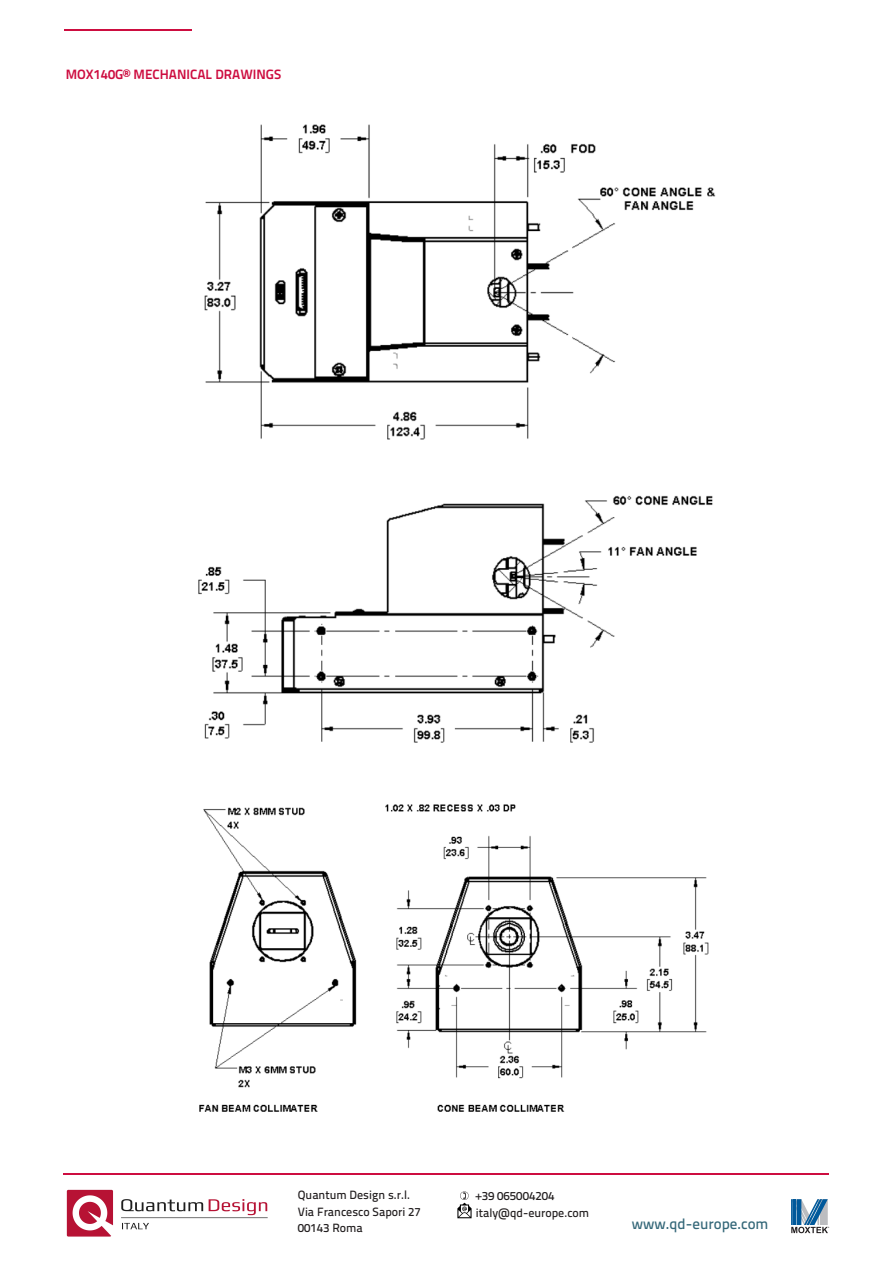
<style>
.page{position:relative;width:893px;height:1263px;background:#fff}
.page>*{position:absolute;margin:0;border:0;box-sizing:border-box;transform-origin:0 0}
.t1{font:500 15px "Titillium Text 22 L";color:#356879}
.t2{font:700 13.5px "Titillium Text 22 L";color:#cd0d40}
.t3{font:500 12px/16.5px "Titillium Text 22 L";color:#231f20}
</style>
<div class="page">
<hr style="left:64px;top:29px;width:127px;height:2px;background:#cd0d40">
<svg style="left:791px;top:1199px;width:38px;height:34px"></svg>
<hr style="left:793px;top:1199px;width:3px;height:26px;background:#00599b">
<hr style="left:64px;top:1174px;width:765px;height:1px;background:#cd0d40">
<svg style="left:460px;top:1191px;width:9px;height:9px"></svg>
<img style="left:457px;top:1203px;width:15px;height:15px">
<img style="left:66px;top:1189px;width:202px;height:48px">
<img style="left:204px;top:124px;width:512px;height:316px">
<img style="left:198px;top:495px;width:515px;height:248px">
<img style="left:199px;top:804px;width:510px;height:308px">
<p class="t2" style="left:66px;top:63px;width:217px">MOX140G® MECHANICAL DRAWINGS</p>
<p class="t3" style="left:298px;top:1186px;width:125px">Quantum Design s.r.l.<br>Via Francesco Sapori 27<br>00143 Roma</p>
<p class="t3" style="left:476px;top:1187px;width:115px">+39 065004204 italy@qd-europe.com</p>
<p class="t1" style="left:632px;top:1212px;width:138px">www.qd-europe.com</p>
</div>
